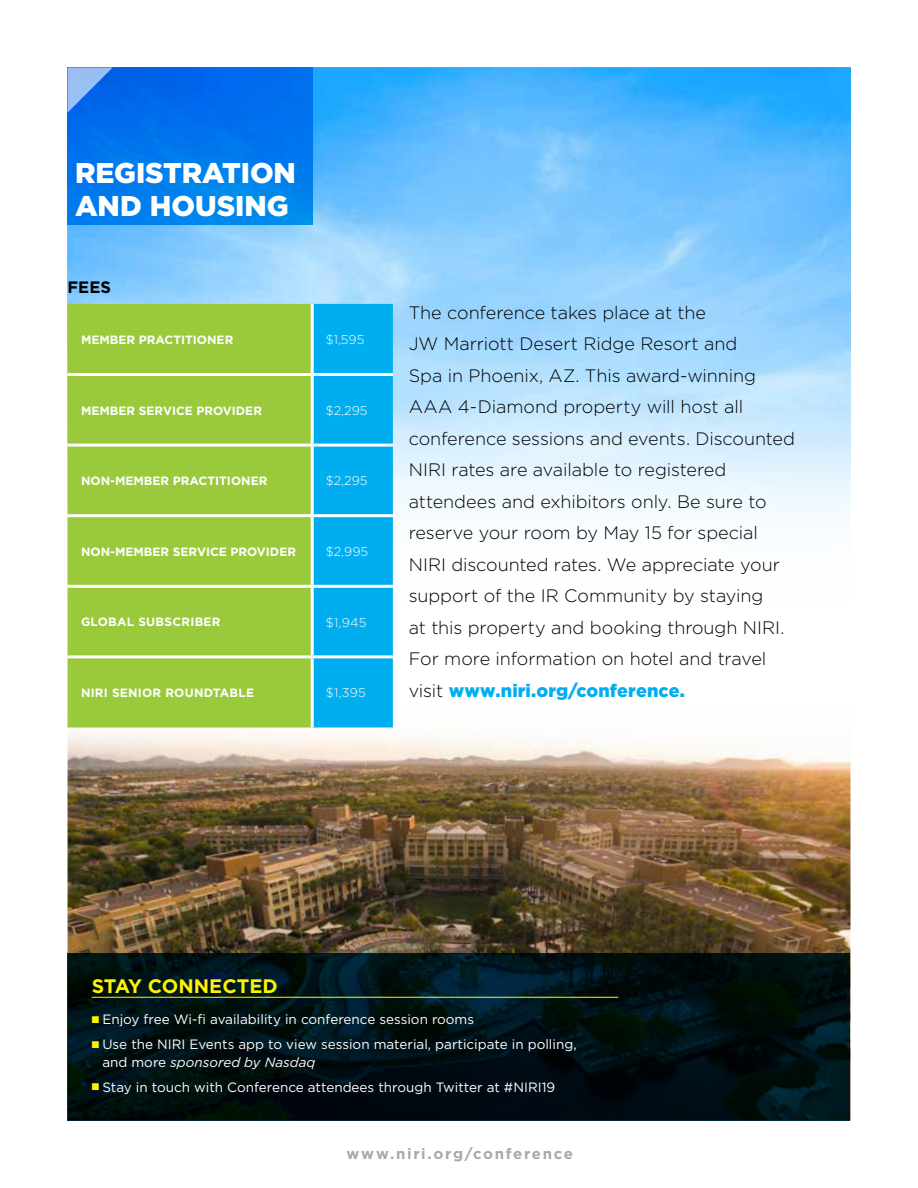
<style>
.page{position:relative;width:918px;height:1188px;background:#fff}
.page>*{position:absolute;margin:0;border:0;box-sizing:border-box;transform-origin:0 0}
.t1{font:900 28.5px/33px "Gotham";letter-spacing:-.005em;color:#fff}
.t2{font:700 19.5px "Gotham";color:#fff200}
.t3{font:300 18px/31.5px "Gotham";letter-spacing:-.005em;color:#000}
.t4{font:700 16.5px "Gotham";color:#000}
.t5{font:700 15px "Gotham";letter-spacing:.11em;color:#a7a9ac}
.t6{font:13.5px/18px "Gotham";color:#fff}
.t7{font:300 12.75px "Gotham";color:#fff}
.t8{font:700 12px "Gotham";color:#fff}
.t9{font:700 12px "Gotham";letter-spacing:.02em;color:#fff}
.s1{font-weight:900;color:#00aeef}
.s2{color:#fff200}
.s3{font-style:italic}
</style>
<div class="page">
<img style="left:68px;top:732px;width:782px;height:221px">
<img style="left:68px;top:68px;width:782px;height:448px">
<div style="left:68px;top:304px;width:243px;height:424px;background:#9aca3c"></div>
<div style="left:314px;top:304px;width:79px;height:424px;background:#00aeef"></div>
<hr style="left:311px;top:304px;width:3px;height:69px;background:#fff">
<hr style="left:68px;top:373px;width:244px;height:3px;background:#fff">
<hr style="left:312px;top:373px;width:81px;height:3px;background:#fff">
<hr style="left:311px;top:376px;width:3px;height:68px;background:#fff">
<hr style="left:68px;top:444px;width:244px;height:3px;background:#fff">
<hr style="left:312px;top:444px;width:81px;height:3px;background:#fff">
<hr style="left:311px;top:447px;width:3px;height:67px;background:#fff">
<hr style="left:68px;top:514px;width:244px;height:3px;background:#fff">
<hr style="left:312px;top:514px;width:81px;height:3px;background:#fff">
<hr style="left:68px;top:585px;width:244px;height:3px;background:#fff">
<hr style="left:312px;top:585px;width:81px;height:3px;background:#fff">
<hr style="left:68px;top:655px;width:244px;height:3px;background:#fff">
<hr style="left:312px;top:655px;width:81px;height:3px;background:#fff">
<svg style="left:68px;top:953px;width:782px;height:167px;background:#001114"></svg>
<hr style="left:92px;top:997px;width:526px;height:1px;background:#fff200">
<div style="left:68px;top:68px;width:245px;height:157px;background:linear-gradient(to bottom,#0063ec,#0088ed)"></div>
<svg style="left:68px;top:68px;width:45px;height:45px;background:#498fee"></svg>
<h1 class="t1" style="left:75px;top:157px;width:223px">REGISTRATION<br>AND HOUSING</h1>
<p class="t4" style="left:68px;top:276px;width:45px">FEES</p>
<p class="t8" style="left:81px;top:332px;width:154px">MEMBER PRACTITIONER</p>
<p class="t7" style="left:326px;top:332px;width:40px">$1,595</p>
<p class="t8" style="left:81px;top:402px;width:183px">MEMBER SERVICE PROVIDER</p>
<p class="t7" style="left:326px;top:402px;width:43px">$2,295</p>
<p class="t8" style="left:81px;top:473px;width:188px">NON-MEMBER PRACTITIONER</p>
<p class="t7" style="left:326px;top:473px;width:43px">$2,295</p>
<p class="t8" style="left:81px;top:544px;width:217px">NON-MEMBER SERVICE PROVIDER</p>
<p class="t7" style="left:326px;top:544px;width:44px">$2,995</p>
<p class="t9" style="left:81px;top:614px;width:141px">GLOBAL SUBSCRIBER</p>
<p class="t7" style="left:326px;top:614px;width:42px">$1,945</p>
<p class="t9" style="left:81px;top:685px;width:175px">NIRI SENIOR ROUNDTABLE</p>
<p class="t7" style="left:326px;top:685px;width:42px">$1,395</p>
<p class="t3" style="left:409px;top:296px;width:388px">The conference takes place at the<br>JW Marriott Desert Ridge Resort and<br>Spa in Phoenix, AZ. This award-winning AAA 4-Diamond property will host all conference sessions and events. Discounted NIRI rates are available to registered attendees and exhibitors only. Be sure to reserve your room by May 15 for special NIRI discounted rates. We appreciate your support of the IR Community by staying<br>at this property and booking through NIRI.<br>For more information on hotel and travel visit <span class="s1">www.niri.org/conference.</span></p>
<p class="t2" style="left:92px;top:973px;width:187px">STAY CONNECTED</p>
<p class="t6" style="left:92px;top:1010px;width:384px"><span class="s2">■</span> Enjoy free Wi-fi availability in conference session rooms</p>
<p class="t6" style="left:102px;top:1035px;width:476px;text-indent:-11px"><span class="s2">■</span> Use the NIRI Events app to view session material, participate in polling, and more <span class="s3">sponsored by Nasdaq</span></p>
<p class="t6" style="left:92px;top:1078px;width:465px"><span class="s2">■</span> Stay in touch with Conference attendees through Twitter at #NIRI19</p>
<p class="t5" style="left:346px;top:1144px;width:228px">www.niri.org/conference</p>
</div>
